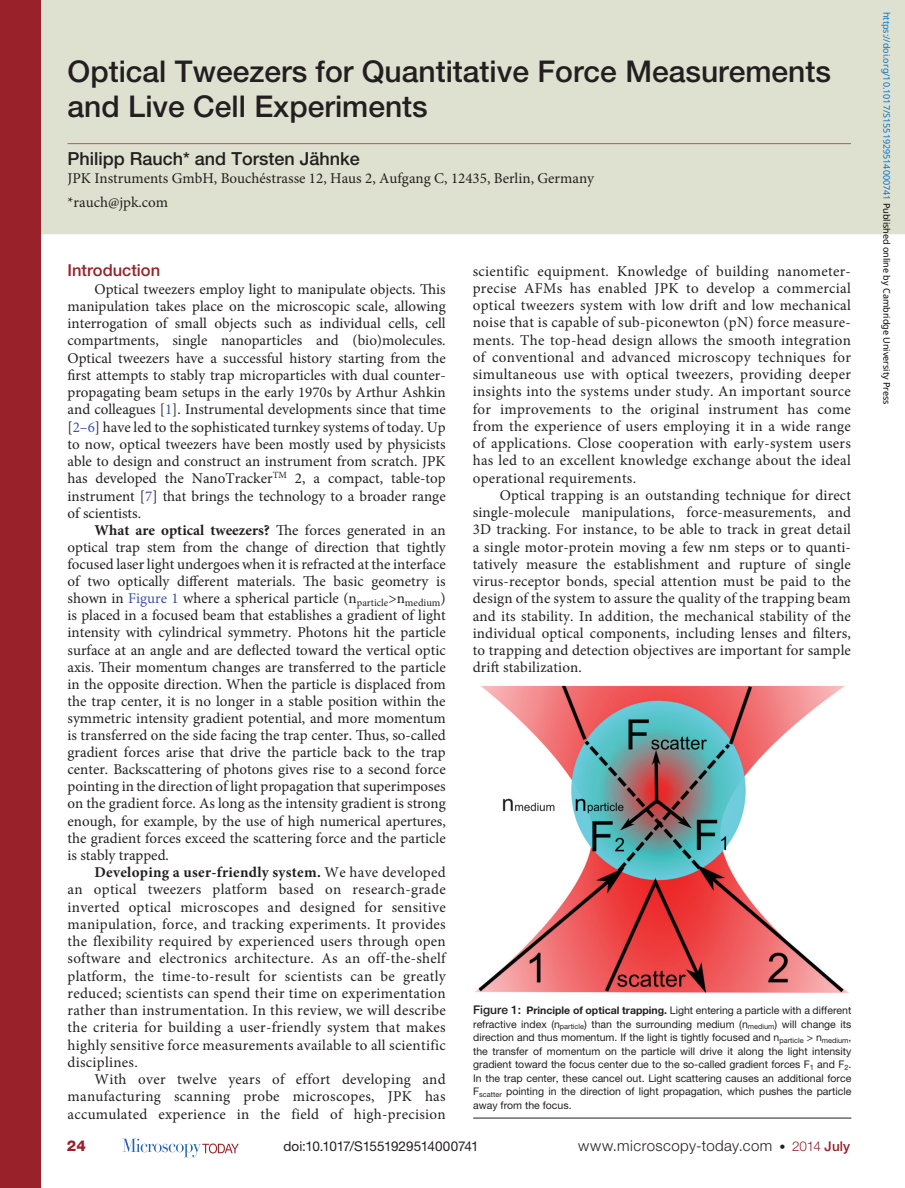
<style>
.page{position:relative;width:905px;height:1188px;background:#fff}
.page>*{position:absolute;margin:0;border:0;box-sizing:border-box;transform-origin:0 0}
.pAtl{font:500 30px/34.5px "Helvetica Neue LT Std";color:#231f20}
.pAu{font:500 18px "Helvetica Neue LT Std";color:#231f20}
.pSec1ttl{font:500 16.5px "Helvetica Neue LT Std";color:#98212a}
.pFirstpara{font:15px/17.2px "Minion Pro";color:#231f20;text-align:justify}
.pPara{font:15px/17.2px "Minion Pro";letter-spacing:.02em;color:#231f20;text-align:justify}
.pAffiliation{font:15px "Minion Pro";color:#231f20}
.t1{font:300 15px "Helvetica Neue LT Std";letter-spacing:.03em;color:#231f20}
.pCorresp{font:15px "Minion Pro";color:#231f20}
.t2{font:800 15px "Helvetica Neue LT Std";color:#98212a}
.t3{font:13.5px "Helvetica Neue LT Std";letter-spacing:-.02em;color:#231f20}
.pFigureCaption{font:10.5px/13.5px "Helvetica Neue LT Std";color:#231f20;text-align:justify}
.t4{font:9px "Noto Sans";color:#0172cf}
.s1{color:#3a53a3}
.s2{font-weight:700}
.s3{font-weight:500;font-size:12px}
.s4{font-size:12px}
.s5{font-size:13.5px;color:#98212a}
.s6{font-weight:500;font-size:13.5px;color:#98212a}
.s7{color:#000}
</style>
<div class="page">
<svg style="left:122px;top:1139px;width:117px;height:18px"></svg>
<div style="left:0;top:0;width:904px;height:174px;background:#dfe1d0"></div>
<div style="left:0;top:174px;width:904px;height:60px;background:#dfe1d0"></div>
<div style="left:0;top:0;width:41px;height:1188px;background:#98212a"></div>
<img style="left:475px;top:686px;width:374px;height:307px">
<hr style="left:473px;top:1118px;width:378px;height:1px;background:#231f20">
<img style="left:904px;top:45px;width:1px;height:188px">
<img style="left:904px;top:51px;width:1px;height:163px">
<p class="pAtl" style="left:68px;top:54px;width:765px">Optical Tweezers for Quantitative Force Measurements and Live Cell Experiments</p>
<p class="pAu" style="left:68px;top:148px;width:294px">Philipp Rauch* and Torsten Jähnke</p>
<p class="pAffiliation" style="left:68px;top:168px;width:528px">JPK Instruments GmbH, Bouchéstrasse 12, Haus 2, Aufgang C, 12435, Berlin, Germany</p>
<p class="pCorresp" style="left:68px;top:192px;width:102px">*rauch@jpk.com</p>
<p class="pSec1ttl" style="left:68px;top:261px;width:94px">Introduction</p>
<p class="pFirstpara" style="left:68px;top:280px;width:380px;text-indent:27px">Optical tweezers employ light to manipulate objects. This manipulation takes place on the microscopic scale, allowing interrogation of small objects such as individual cells, cell compartments, single nanoparticles and (bio)molecules.<br>Optical tweezers have a successful history starting from the first attempts to stably trap microparticles with dual counter&shy;propagating beam setups in the early 1970s by Arthur Ashkin and colleagues [<span class="s1">1</span>]. Instrumental developments since that time [<span class="s1">2–6</span>] have led to the sophisticated turnkey systems of today. Up to now, optical tweezers have been mostly used by physicists able to design and construct an instrument from scratch. JPK has developed the NanoTracker<sup>TM</sup> 2, a compact, table-top instrument [<span class="s1">7</span>] that brings the technology to a broader range of scientists.</p>
<p class="pFirstpara" style="left:68px;top:522px;width:380px;text-indent:27px"><span class="s2">What are optical tweezers?</span> The forces generated in an optical trap stem from the change of direction that tightly focused laser light undergoes when it is refracted at the interface of two optically different materials. The basic geometry is shown in <span class="s1">Figure 1</span> where a spherical particle (n<sub>particle</sub>&gt;n<sub>medium</sub>) is placed in a focused beam that establishes a gradient of light intensity with cylindrical symmetry. Photons hit the particle surface at an angle and are deflected toward the vertical optic axis. Their momentum changes are transferred to the particle in the opposite direction. When the particle is displaced from the trap center, it is no longer in a stable position within the symmetric intensity gradient potential, and more momentum is transferred on the side facing the trap center. Thus, so-called gradient forces arise that drive the particle back to the trap center. Backscattering of photons gives rise to a second force pointing in the direction of light propagation that superimposes on the gradient force. As long as the intensity gradient is strong enough, for example, by the use of high numerical apertures, the gradient forces exceed the scattering force and the particle is stably trapped.</p>
<p class="pFirstpara" style="left:68px;top:864px;width:380px;text-indent:27px"><span class="s2">Developing a user-friendly system.</span> We have developed an optical tweezers platform based on research-grade inverted optical microscopes and designed for sensitive manipulation, force, and tracking experiments. It provides the flexibility required by experienced users through open software and electronics architecture. As an off-the-shelf platform, the time-to-result for scientists can be greatly reduced; scientists can spend their time on experimentation rather than instrumentation. In this review, we will describe the criteria for building a user-friendly system that makes highly sensitive force measurements available to all scientific disciplines.</p>
<p class="pPara" style="left:68px;top:1071px;width:380px;text-indent:27px">With over twelve years of effort developing and manufacturing scanning probe microscopes, JPK has accumulated experience in the field of high-precision</p>
<p class="pPara" style="left:472px;top:262px;width:380px">scientific equipment. Knowledge of building nanometer&shy;precise AFMs has enabled JPK to develop a commercial optical tweezers system with low drift and low mechanical noise that is capable of sub-piconewton (pN) force measure&shy;ments. The top-head design allows the smooth integration of conventional and advanced microscopy techniques for simultaneous use with optical tweezers, providing deeper insights into the systems under study. An important source for improvements to the original instrument has come from the experience of users employing it in a wide range of applications. Close cooperation with early-system users has led to an excellent knowledge exchange about the ideal operational requirements.</p>
<p class="pPara" style="left:472px;top:486px;width:380px;text-indent:27px">Optical trapping is an outstanding technique for direct single-molecule manipulations, force-measurements, and 3D tracking. For instance, to be able to track in great detail a single motor-protein moving a few nm steps or to quanti&shy;tatively measure the establishment and rupture of single virus-receptor bonds, special attention must be paid to the design of the system to assure the quality of the trapping beam and its stability. In addition, the mechanical stability of the individual optical components, including lenses and filters, to trapping and detection objectives are important for sample drift stabilization.</p>
<p class="pFigureCaption" style="left:473px;top:1004px;width:380px"><span class="s3">Figure 1:</span> <span class="s2">Principle of optical trapping.</span> Light entering a particle with a different refractive index (n<sub>particle</sub>) than the surrounding medium (n<sub>medium</sub>) will change its direction and thus momentum. If the light is tightly focused and n<sub>particle</sub> &gt; n<sub>medium</sub>, the transfer of momentum on the particle will drive it along the light intensity gradient toward the focus center due to the so-called gradient forces F<sub>1</sub> and F<sub>2</sub>.<br>In the trap center, these cancel out. Light scattering causes an additional force F<sub>scatter</sub> pointing in the direction of light propagation, which pushes the particle away from the focus.</p>
<p class="t2" style="left:67px;top:1137px;width:21px">24</p>
<p class="t3" style="left:283px;top:1138px;width:197px">doi:10.1017/S1551929514000741</p>
<p class="t1" style="left:578px;top:1136px;width:273px">www.microscopy-today.com <span class="s4">•</span> <span class="s5">2014</span> <span class="s6">July</span></p>
<p class="t4" style="left:893px;top:12px;width:394px;rotate:90deg">https://doi.org/10.1017/S1551929514000741 <span class="s7">Published online by Cambridge University Press</span></p>
</div>
